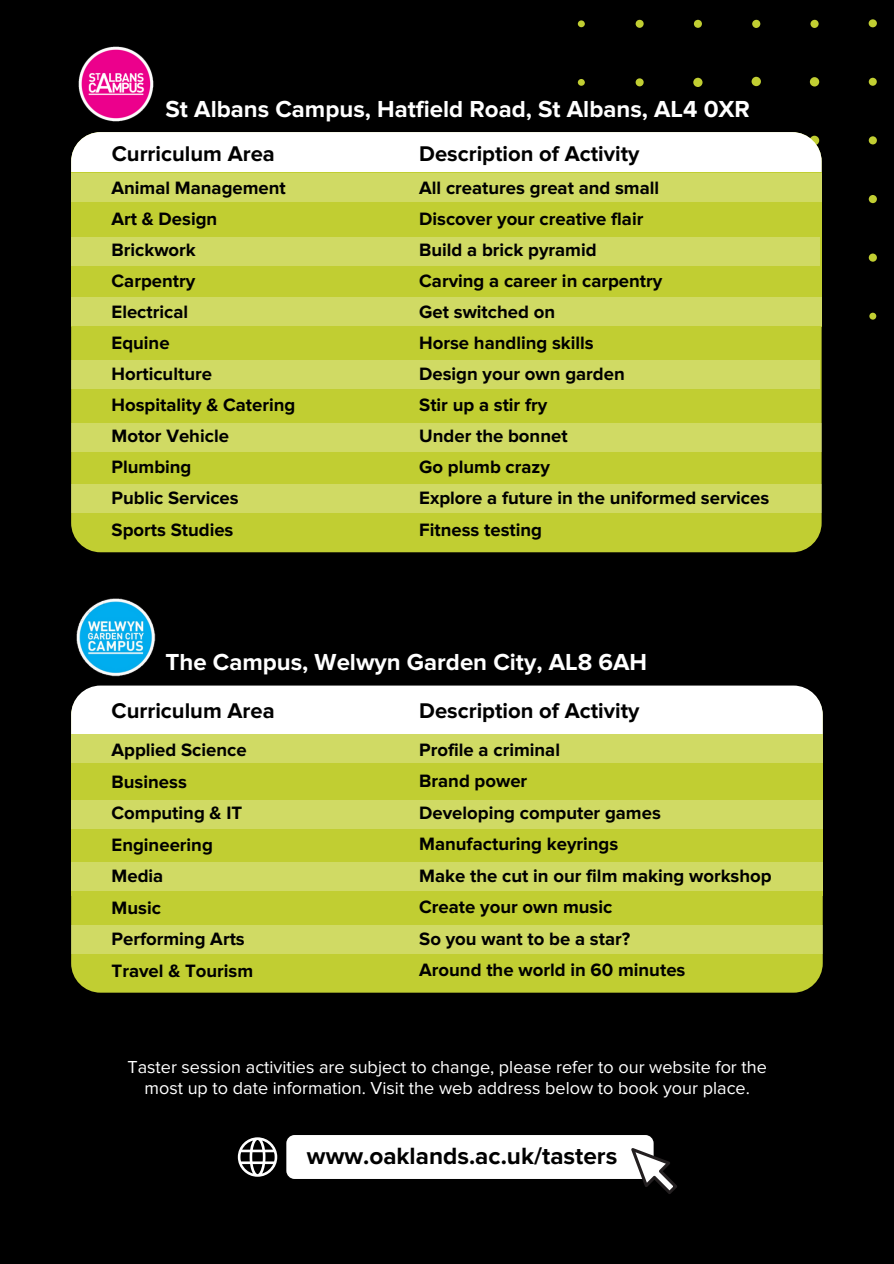
<style>
.page{position:relative;width:894px;height:1264px;background:#fff}
.page>*{position:absolute;margin:0;border:0;box-sizing:border-box;transform-origin:0 0}
.t1{font:700 24.3px "Proxima Nova";color:#000}
.t2{font:700 24px "Proxima Nova";color:#fff}
.t3{font:700 22.05px "Proxima Nova";color:#000}
.t4{font:700 18.6px "Proxima Nova";color:#000}
.t5{font:18px/21.5px "Proxima Nova";color:#fff;text-align:center}
</style>
<div class="page">
<div style="left:0;top:0;width:893px;height:1263px;background:#000"></div>
<div style="left:286px;top:1134px;width:367px;height:44px;background:#fff;border-radius:8px"></div>
<svg style="left:631px;top:1147px;width:46px;height:47px"></svg>
<div style="left:71px;top:132px;width:750px;height:420px;background:#c1ce32;border-radius:29px"></div>
<svg style="left:577px;top:19px;width:300px;height:301px"></svg>
<div style="left:71px;top:132px;width:750px;height:155px;background:#fff;border-radius:29px"></div>
<div style="left:71px;top:173px;width:750px;height:154px;background:#c1ce32"></div>
<div style="left:71px;top:173px;width:750px;height:28px;background:#d0da64"></div>
<div style="left:71px;top:237px;width:749px;height:28px;background:#d0da64"></div>
<div style="left:71px;top:297px;width:750px;height:29px;background:#d0da64"></div>
<div style="left:71px;top:360px;width:749px;height:29px;background:#d0da64"></div>
<div style="left:71px;top:424px;width:750px;height:28px;background:#d0da64"></div>
<div style="left:71px;top:484px;width:750px;height:28px;background:#d0da64"></div>
<div style="left:71px;top:686px;width:751px;height:306px;background:#c1ce32;border-radius:29px"></div>
<div style="left:71px;top:685px;width:751px;height:156px;background:#fff;border-radius:29px"></div>
<img style="left:78px;top:46px;width:76px;height:76px">
<img style="left:76px;top:598px;width:80px;height:79px">
<div style="left:71px;top:734px;width:751px;height:161px;background:#c1ce32"></div>
<div style="left:71px;top:734px;width:751px;height:28px;background:#d0da64"></div>
<div style="left:71px;top:800px;width:751px;height:28px;background:#d0da64"></div>
<div style="left:71px;top:862px;width:751px;height:28px;background:#d0da64"></div>
<div style="left:71px;top:925px;width:751px;height:28px;background:#d0da64"></div>
<svg style="left:238px;top:1137px;width:39px;height:39px"></svg>
<p class="t2" style="left:165px;top:95px;width:586px">St Albans Campus, Hatfield Road, St Albans, AL4 0XR</p>
<p class="t3" style="left:112px;top:140px;width:164px">Curriculum Area</p>
<p class="t3" style="left:419px;top:140px;width:222px">Description of Activity</p>
<p class="t4" style="left:111px;top:177px;width:176px">Animal Management</p>
<p class="t4" style="left:111px;top:208px;width:107px">Art &amp; Design</p>
<p class="t4" style="left:111px;top:239px;width:86px">Brickwork</p>
<p class="t4" style="left:111px;top:270px;width:85px">Carpentry</p>
<p class="t4" style="left:111px;top:301px;width:78px">Electrical</p>
<p class="t4" style="left:111px;top:332px;width:60px">Equine</p>
<p class="t4" style="left:111px;top:363px;width:102px">Horticulture</p>
<p class="t4" style="left:111px;top:394px;width:185px">Hospitality &amp; Catering</p>
<p class="t4" style="left:111px;top:425px;width:119px">Motor Vehicle</p>
<p class="t4" style="left:111px;top:456px;width:81px">Plumbing</p>
<p class="t4" style="left:111px;top:487px;width:129px">Public Services</p>
<p class="t4" style="left:111px;top:518px;width:123px">Sports Studies</p>
<p class="t4" style="left:419px;top:177px;width:241px">All creatures great and small</p>
<p class="t4" style="left:419px;top:208px;width:226px">Discover your creative flair</p>
<p class="t4" style="left:419px;top:239px;width:179px">Build a brick pyramid</p>
<p class="t4" style="left:419px;top:270px;width:245px">Carving a career in carpentry</p>
<p class="t4" style="left:419px;top:301px;width:137px">Get switched on</p>
<p class="t4" style="left:419px;top:332px;width:176px">Horse handling skills</p>
<p class="t4" style="left:419px;top:363px;width:207px">Design your own garden</p>
<p class="t4" style="left:419px;top:394px;width:130px">Stir up a stir fry</p>
<p class="t4" style="left:419px;top:425px;width:150px">Under the bonnet</p>
<p class="t4" style="left:419px;top:456px;width:132px">Go plumb crazy</p>
<p class="t4" style="left:419px;top:487px;width:351px">Explore a future in the uniformed services</p>
<p class="t4" style="left:419px;top:518px;width:124px">Fitness testing</p>
<p class="t2" style="left:165px;top:648px;width:483px">The Campus, Welwyn Garden City, AL8 6AH</p>
<p class="t3" style="left:111px;top:697px;width:164px">Curriculum Area</p>
<p class="t3" style="left:419px;top:697px;width:222px">Description of Activity</p>
<p class="t4" style="left:111px;top:739px;width:137px">Applied Science</p>
<p class="t4" style="left:111px;top:770px;width:77px">Business</p>
<p class="t4" style="left:111px;top:802px;width:132px">Computing &amp; IT</p>
<p class="t4" style="left:111px;top:833px;width:103px">Engineering</p>
<p class="t4" style="left:111px;top:865px;width:53px">Media</p>
<p class="t4" style="left:111px;top:896px;width:51px">Music</p>
<p class="t4" style="left:111px;top:928px;width:135px">Performing Arts</p>
<p class="t4" style="left:111px;top:959px;width:143px">Travel &amp; Tourism</p>
<p class="t4" style="left:419px;top:738px;width:142px">Profile a criminal</p>
<p class="t4" style="left:419px;top:770px;width:110px">Brand power</p>
<p class="t4" style="left:419px;top:801px;width:243px">Developing computer games</p>
<p class="t4" style="left:419px;top:833px;width:200px">Manufacturing keyrings</p>
<p class="t4" style="left:419px;top:864px;width:354px">Make the cut in our film making workshop</p>
<p class="t4" style="left:419px;top:896px;width:195px">Create your own music</p>
<p class="t4" style="left:419px;top:927px;width:212px">So you want to be a star?</p>
<p class="t4" style="left:419px;top:959px;width:268px">Around the world in 60 minutes</p>
<p class="t5" style="left:127px;top:1056px;width:641px">Taster session activities are subject to change, please refer to our website for the most up to date information. Visit the web address below to book your place.</p>
<p class="t1" style="left:307px;top:1141px;width:312px">www.oaklands.ac.uk/tasters</p>
</div>
